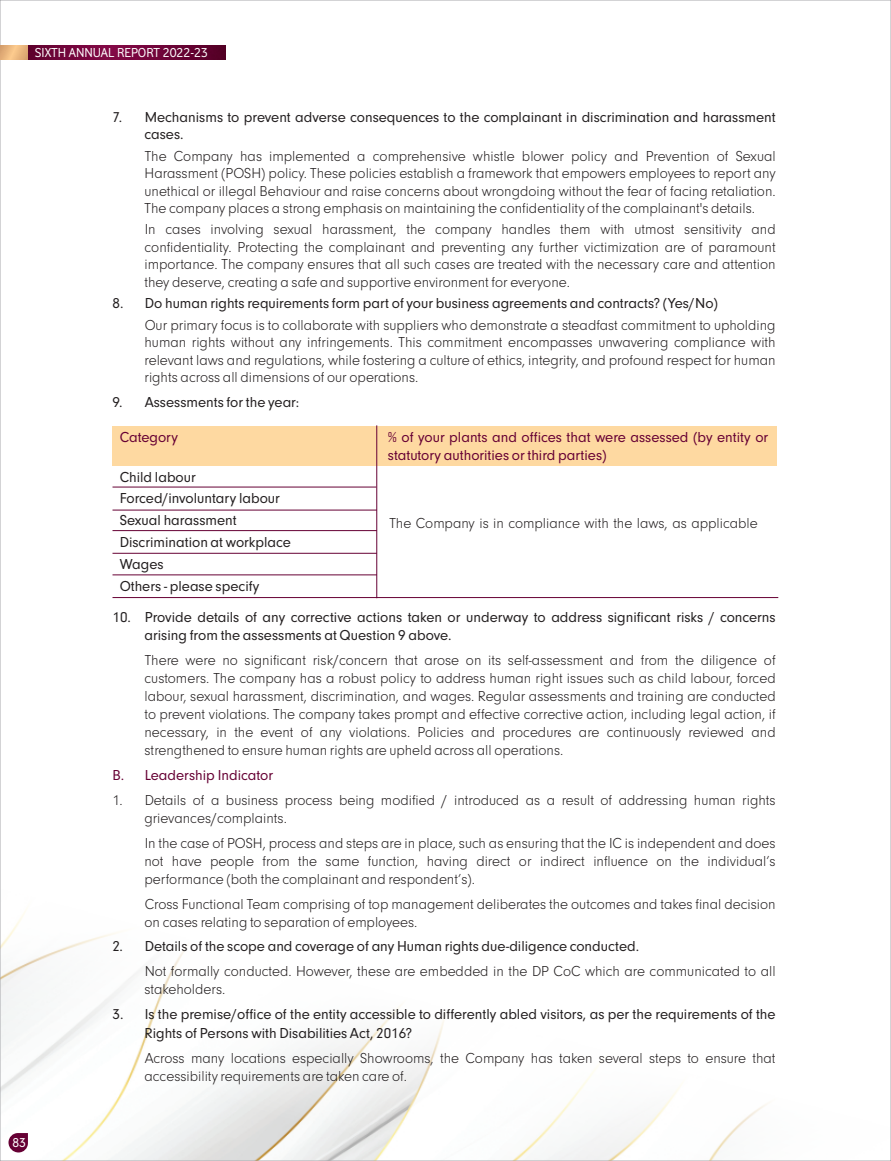
<style>
.page{position:relative;width:891px;height:1161px;background:#fff}
.page>*{position:absolute;margin:0;border:0;box-sizing:border-box;transform-origin:0 0}
.t1{font:15px/18px "Neuzeit Gro T Ligh";color:#231f20;text-align:justify}
.t2{font:15px/21.8px "Neuzeit Grotesk W01";color:#231f20}
.t3{font:15px/17.5px "Neuzeit Grotesk W01";color:#660034}
.t4{font:13.5px "Vodafone Rg";color:#fff}
.t5{font:13.5px "Neuzeit Grotesk W01";color:#fff}
</style>
<div class="page">
<img style="left:2px;top:910px;width:766px;height:249px">
<svg style="left:9px;top:1133px;width:19px;height:19px"></svg>
<img style="left:28px;top:45px;width:197px;height:14px">
<svg style="left:0;top:45px;width:28px;height:14px"></svg>
<hr style="left:113px;top:597px;width:665px;height:1px;background:#660034">
<hr style="left:113px;top:575px;width:264px;height:1px;background:#660034">
<hr style="left:113px;top:553px;width:264px;height:1px;background:#660034">
<hr style="left:113px;top:530px;width:264px;height:1px;background:#660034">
<hr style="left:113px;top:510px;width:264px;height:1px;background:#660034">
<div style="left:113px;top:426px;width:664px;height:39px;background:#fed9a1"></div>
<hr style="left:376px;top:425px;width:1px;height:173px;background:#660034">
<hr style="left:113px;top:487px;width:263px;height:1px;background:#660034">
<p class="t4" style="left:35px;top:48px;width:175px">SIXTH ANNUAL REPORT 2022-23</p>
<p class="t5" style="left:13px;top:1136px;width:15px">83</p>
<p class="t2" style="left:145px;top:108px;width:633px;line-height:17.7px;text-indent:-32px">7. Mechanisms to prevent adverse consequences to the complainant in discrimination and harassment cases.</p>
<p class="t1" style="left:145px;top:148px;width:633px;line-height:17.4px">The Company has implemented a comprehensive whistle blower policy and Prevention of Sexual Harassment (POSH) policy. These policies establish a framework that empowers employees to report any unethical or illegal Behaviour and raise concerns about wrongdoing without the fear of facing retaliation.<br>The company places a strong emphasis on maintaining the confidentiality of the complainant's details.</p>
<p class="t1" style="left:145px;top:222px;width:633px;line-height:17.4px">In cases involving sexual harassment, the company handles them with utmost sensitivity and confidentiality. Protecting the complainant and preventing any further victimization are of paramount importance. The company ensures that all such cases are treated with the necessary care and attention they deserve, creating a safe and supportive environment for everyone.</p>
<p class="t2" style="left:112px;top:293px;width:607px">8. Do human rights requirements form part of your business agreements and contracts? (Yes/No)</p>
<p class="t1" style="left:144px;top:317px;width:633px;line-height:17.4px">Our primary focus is to collaborate with suppliers who demonstrate a steadfast commitment to upholding human rights without any infringements. This commitment encompasses unwavering compliance with relevant laws and regulations, while fostering a culture of ethics, integrity, and profound respect for human rights across all dimensions of our operations.</p>
<p class="t2" style="left:112px;top:391px;width:188px">9. Assessments for the year:</p>
<p class="t3" style="left:120px;top:429px;width:60px">Category</p>
<p class="t3" style="left:388px;top:429px;width:382px">% of your plants and offices that were assessed (by entity or statutory authorities or third parties)</p>
<p class="t2" style="left:120px;top:466px;width:173px">Child labour<br>Forced/involuntary labour<br>Sexual harassment<br>Discrimination at workplace<br>Wages<br>Others - please specify</p>
<p class="t1" style="left:389px;top:515px;width:370px">The Company is in compliance with the laws, as applicable</p>
<p class="t2" style="left:145px;top:608px;width:633px;line-height:18.5px;text-indent:-32px">10. Provide details of any corrective actions taken or underway to address significant risks / concerns arising from the assessments at Question 9 above.</p>
<p class="t1" style="left:145px;top:652px;width:633px">There were no significant risk/concern that arose on its self-assessment and from the diligence of customers. The company has a robust policy to address human right issues such as child labour, forced labour, sexual harassment, discrimination, and wages. Regular assessments and training are conducted to prevent violations. The company takes prompt and effective corrective action, including legal action, if necessary, in the event of any violations. Policies and procedures are continuously reviewed and strengthened to ensure human rights are upheld across all operations.</p>
<p class="t1" style="left:145px;top:792px;width:633px;text-indent:-32px">1. Details of a business process being modified / introduced as a result of addressing human rights grievances/complaints.</p>
<p class="t1" style="left:145px;top:835px;width:633px">In the case of POSH, process and steps are in place, such as ensuring that the IC is independent and does not have people from the same function, having direct or indirect influence on the individual’s performance (both the complainant and respondent’s).</p>
<p class="t1" style="left:145px;top:896px;width:633px">Cross Functional Team comprising of top management deliberates the outcomes and takes final decision on cases relating to separation of employees.</p>
<p class="t2" style="left:112px;top:936px;width:528px">2. Details of the scope and coverage of any Human rights due-diligence conducted.</p>
<p class="t1" style="left:145px;top:963px;width:633px">Not formally conducted. However, these are embedded in the DP CoC which are communicated to all stakeholders.</p>
<p class="t2" style="left:144px;top:1005px;width:633px;line-height:18.5px;text-indent:-32px">3. Is the premise/office of the entity accessible to differently abled visitors, as per the requirements of the<br>Rights of Persons with Disabilities Act, 2016?</p>
<p class="t1" style="left:144px;top:1050px;width:633px">Across many locations especially Showrooms, the Company has taken several steps to ensure that accessibility requirements are taken care of.</p>
<p class="t3" style="left:112px;top:767px;width:162px">B. Leadership Indicator</p>
</div>
